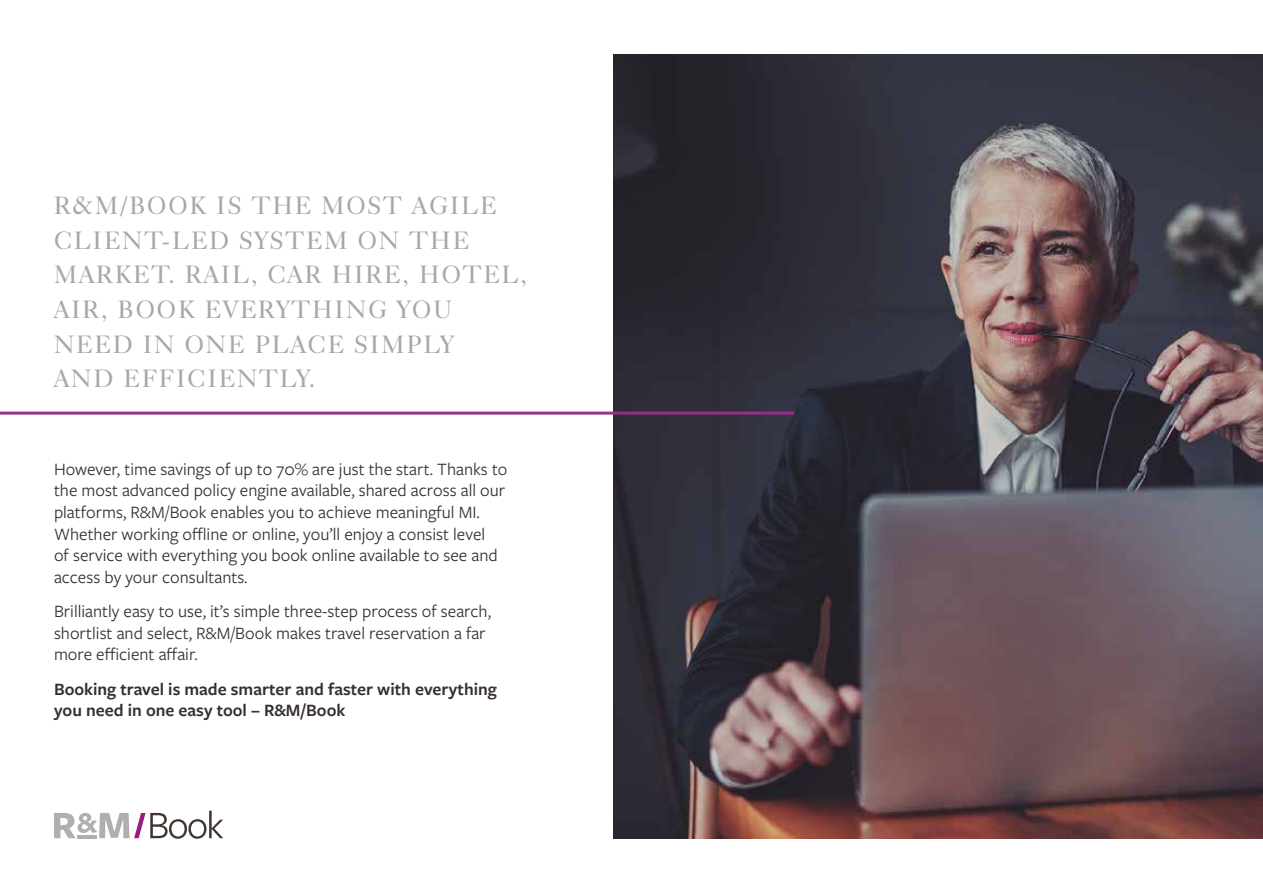
<style>
.page{position:relative;width:1263px;height:893px;background:#fff}
.page>*{position:absolute;margin:0;border:0;box-sizing:border-box;transform-origin:0 0}
.t1{font:25.05px/34.7px "Caslon 540 BT";letter-spacing:.08em;color:#a3a9ac}
.t2{font:18px/21.6px "Freight Sans Pro";color:#362f2e}
.t3{font:600 18px/21.6px "Freight Sans Pro";color:#362f2e}
</style>
<div class="page">
<img style="left:613px;top:54px;width:650px;height:785px">
<hr style="left:0;top:412px;width:794px;height:3px;background:#962f88">
<svg style="left:54px;top:810px;width:169px;height:29px"></svg>
<h1 class="t1" style="left:54px;top:187px;width:474px">R&amp;M/BOOK IS THE MOST AGILE<br>CLIENT-LED SYSTEM ON THE<br>MARKET. RAIL, CAR HIRE, HOTEL,<br>AIR, BOOK EVERYTHING YOU<br>NEED IN ONE PLACE SIMPLY<br>AND EFFICIENTLY.</h1>
<p class="t2" style="left:54px;top:457px;width:455px">However, time savings of up to 70% are just the start. Thanks to the most advanced policy engine available, shared across all our platforms, R&amp;M/Book enables you to achieve meaningful MI.<br>Whether working offline or online, you’ll enjoy a consist level<br>of service with everything you book online available to see and access by your consultants.</p>
<p class="t2" style="left:54px;top:600px;width:438px">Brilliantly easy to use, it’s simple three-step process of search, shortlist and select, R&amp;M/Book makes travel reservation a far more efficient affair.</p>
<p class="t3" style="left:54px;top:677px;width:444px">Booking travel is made smarter and faster with everything you need in one easy tool – R&amp;M/Book</p>
</div>
